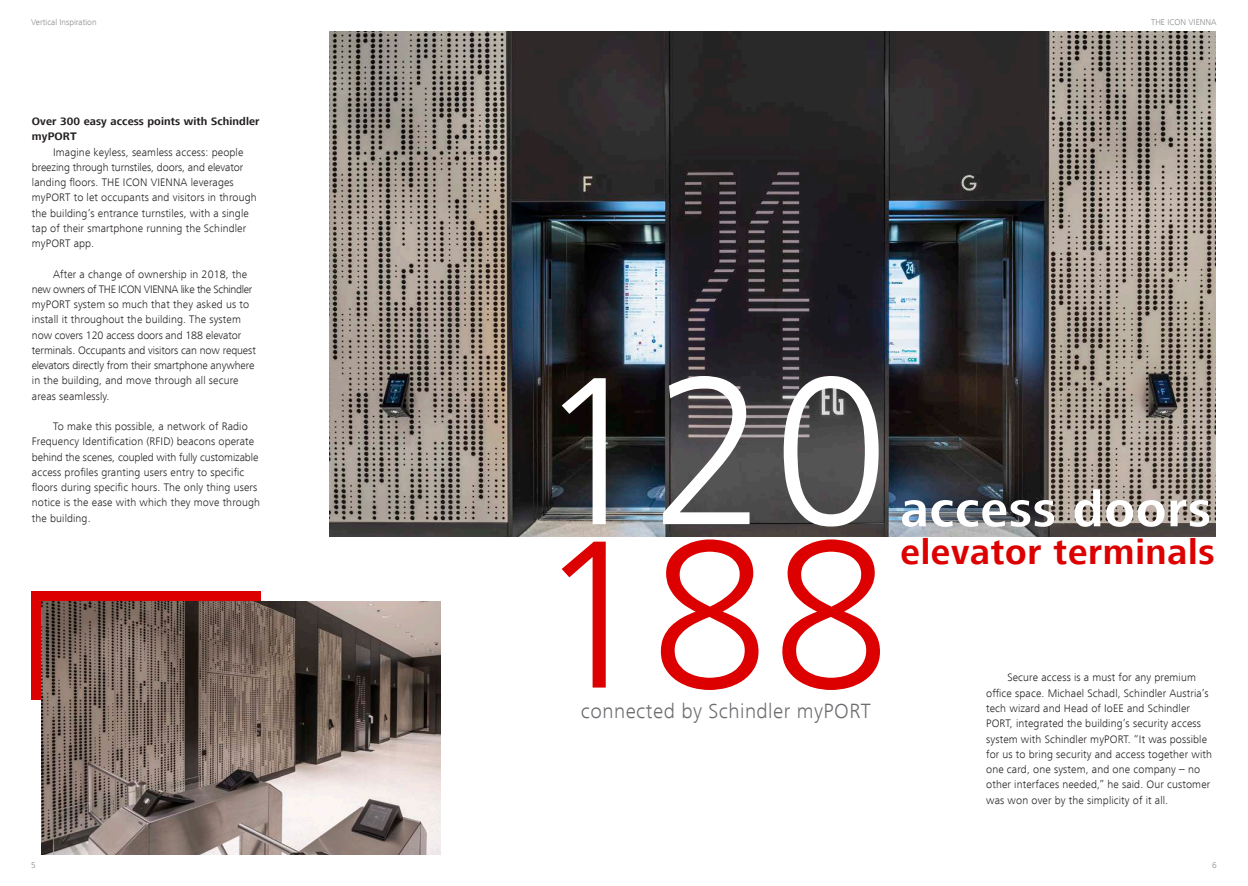
<style>
.page{position:relative;width:1248px;height:886px;background:#fff}
.page>*{position:absolute;margin:0;border:0;box-sizing:border-box;transform-origin:0 0}
.t1{font:300 218.75px "Frutiger Next LT";color:#dc0000}
.t2{font:300 218.75px "Frutiger Next LT";color:#fff}
.t3{font:700 51.25px "Frutiger Next LT";letter-spacing:.02em;color:#fff}
.t4{font:700 36.25px "Frutiger Next LT";letter-spacing:.02em;color:#dc0000}
.t5{font:300 21.25px "Frutiger Next LT";letter-spacing:.02em;color:#6c6d70}
.t6{font:300 11.25px/15.2px "Frutiger Next LT";letter-spacing:.01em;color:#231f20}
.t7{font:300 11.25px/15.2px "Frutiger Next LT";letter-spacing:-.01em;color:#231f20}
.t8{font:700 11.25px/15.2px "Frutiger Next LT";letter-spacing:.01em;color:#231f20}
.t9{font:300 8.75px "Frutiger Next LT";color:#87898c}
</style>
<div class="page">
<div style="left:31px;top:591px;width:229px;height:108px;background:#dc0000"></div>
<img style="left:42px;top:601px;width:398px;height:254px">
<img style="left:330px;top:31px;width:885px;height:505px">
<p class="t9" style="left:31px;top:17px;width:67px">Vertical Inspiration</p>
<p class="t8" style="left:32px;top:114px;width:229px">Over 300 easy access points with Schindler myPORT</p>
<p class="t6" style="left:32px;top:144px;width:226px;text-indent:21px">Imagine keyless, seamless access: people breezing through turnstiles, doors, and elevator landing floors. THE ICON VIENNA leverages myPORT to let occupants and visitors in through the building’s entrance turnstiles, with a single tap of their smartphone running the Schindler myPORT app.</p>
<p class="t7" style="left:32px;top:266px;width:225px;text-indent:21px">After a change of ownership in 2018, the new owners of THE ICON VIENNA like the Schindler myPORT system so much that they asked us to install it throughout the building. The system now covers 120 access doors and 188 elevator terminals. Occupants and visitors can now request elevators directly from their smartphone anywhere in the building, and move through all secure areas seamlessly.</p>
<p class="t6" style="left:32px;top:419px;width:229px;text-indent:21px">To make this possible, a network of Radio Frequency Identification (RFID) beacons operate behind the scenes, coupled with fully customizable access profiles granting users entry to specific floors during specific hours. The only thing users notice is the ease with which they move through the building.</p>
<p class="t9" style="left:1151px;top:17px;width:67px">THE ICON VIENNA</p>
<p class="t2" style="left:535px;top:331px;width:355px">120</p>
<p class="t1" style="left:535px;top:494px;width:355px">188</p>
<p class="t5" style="left:581px;top:699px;width:291px">connected by Schindler myPORT</p>
<p class="t3" style="left:900px;top:480px;width:312px">access doors</p>
<p class="t4" style="left:900px;top:532px;width:315px">elevator terminals</p>
<p class="t6" style="left:986px;top:670px;width:227px;text-indent:21px">Secure access is a must for any premium office space. Michael Schadl, Schindler Austria’s tech wizard and Head of IoEE and Schindler PORT, integrated the building’s security access system with Schindler myPORT. “It was possible for us to bring security and access together with one card, one system, and one company – no other interfaces needed,” he said. Our customer was won over by the simplicity of it all.</p>
<p class="t9" style="left:31px;top:860px;width:6px">5</p>
<p class="t9" style="left:1211px;top:860px;width:6px">6</p>
</div>
